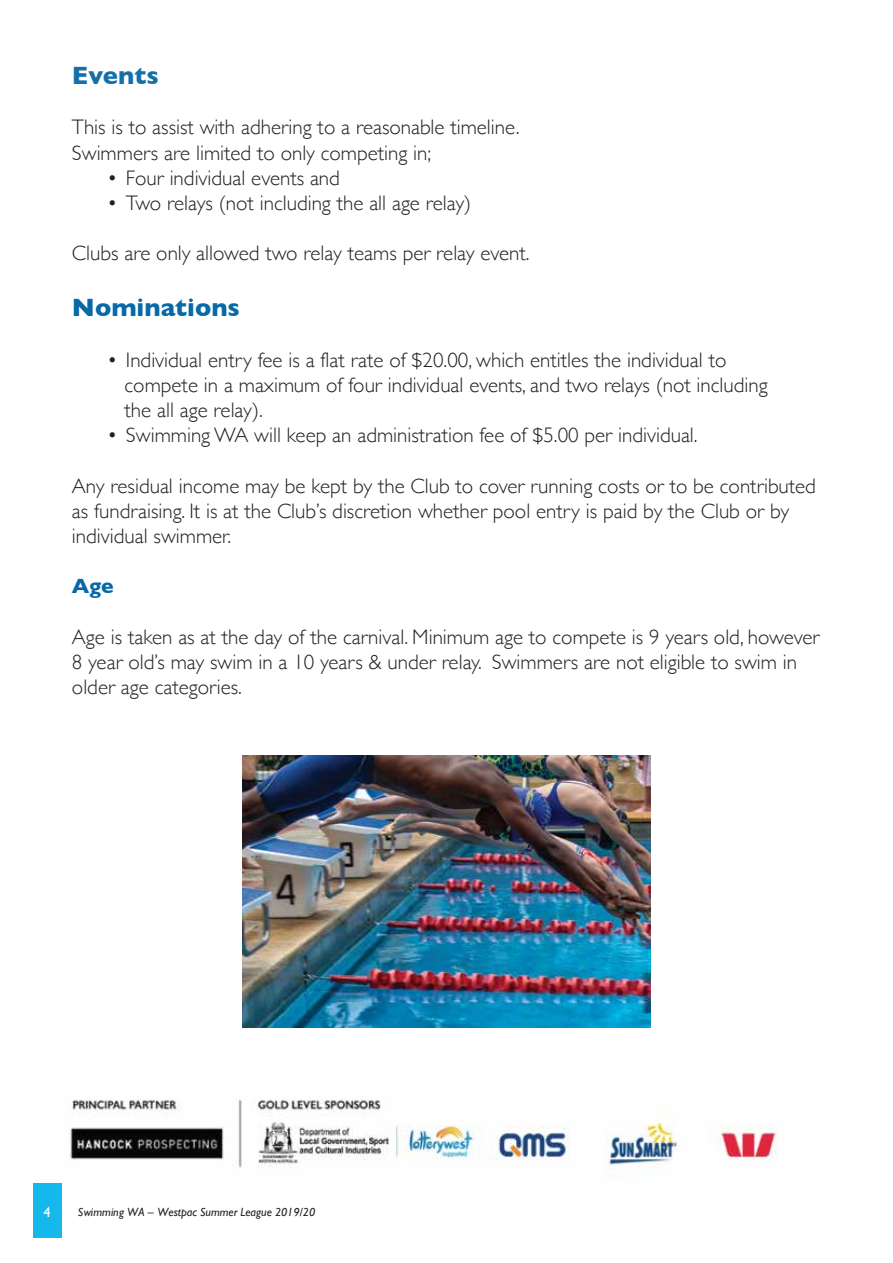
<style>
.page{position:relative;width:893px;height:1263px;background:#fff}
.page>*{position:absolute;margin:0;border:0;box-sizing:border-box;transform-origin:0 0}
.t1{font:700 25.5px "Gill Sans";color:#0769a7}
.t2{font:700 25.5px "Gill Sans";color:rgb(8 104 166/.95)}
.t3{font:300 21px/25.2px "Gill Sans";color:#231f20}
.t4{font:700 21px "Gill Sans";color:#0769a7}
.t5{font:14.4px "Gill Sans";color:#fff}
.t6{font:italic 11.85px "Gill Sans";letter-spacing:-.005em;color:#231f20}
</style>
<div class="page">
<div style="left:33px;top:1183px;width:28px;height:55px;background:#16b7eb"></div>
<img style="left:61px;top:1188px;width:1px;height:50px">
<img style="left:69px;top:1099px;width:708px;height:72px">
<img style="left:242px;top:756px;width:409px;height:272px">
<p class="t2" style="left:72px;top:55px;width:88px">Events</p>
<p class="t3" style="left:72px;top:114px;width:449px">This is to assist with adhering to a reasonable timeline.<br>Swimmers are limited to only competing in;</p>
<p class="t3" style="left:107px;top:164px;width:234px">• Four individual events and</p>
<p class="t3" style="left:107px;top:190px;width:366px">• Two relays (not including the all age relay)</p>
<p class="t3" style="left:72px;top:240px;width:459px">Clubs are only allowed two relay teams per relay event.</p>
<p class="t1" style="left:72px;top:287px;width:169px">Nominations</p>
<p class="t3" style="left:124px;top:346px;width:644px;text-indent:-18px">• Individual entry fee is a flat rate of $20.00, which entitles the individual to compete in a maximum of four individual events, and two relays (not including the all age relay).</p>
<p class="t3" style="left:107px;top:422px;width:592px">• Swimming WA will keep an administration fee of $5.00 per individual.</p>
<p class="t3" style="left:72px;top:472px;width:745px">Any residual income may be kept by the Club to cover running costs or to be contributed as fundraising. It is at the Club’s discretion whether pool entry is paid by the Club or by individual swimmer.</p>
<p class="t4" style="left:72px;top:570px;width:43px">Age</p>
<p class="t3" style="left:72px;top:623px;width:749px">Age is taken as at the day of the carnival. Minimum age to compete is 9 years old, however<br>8 year old’s may swim in a 10 years &amp; under relay. Swimmers are not eligible to swim in older age categories.</p>
<p class="t5" style="left:43px;top:1203px;width:9px">4</p>
<p class="t6" style="left:78px;top:1205px;width:239px">Swimming WA – Westpac Summer League 2019/20</p>
</div>
